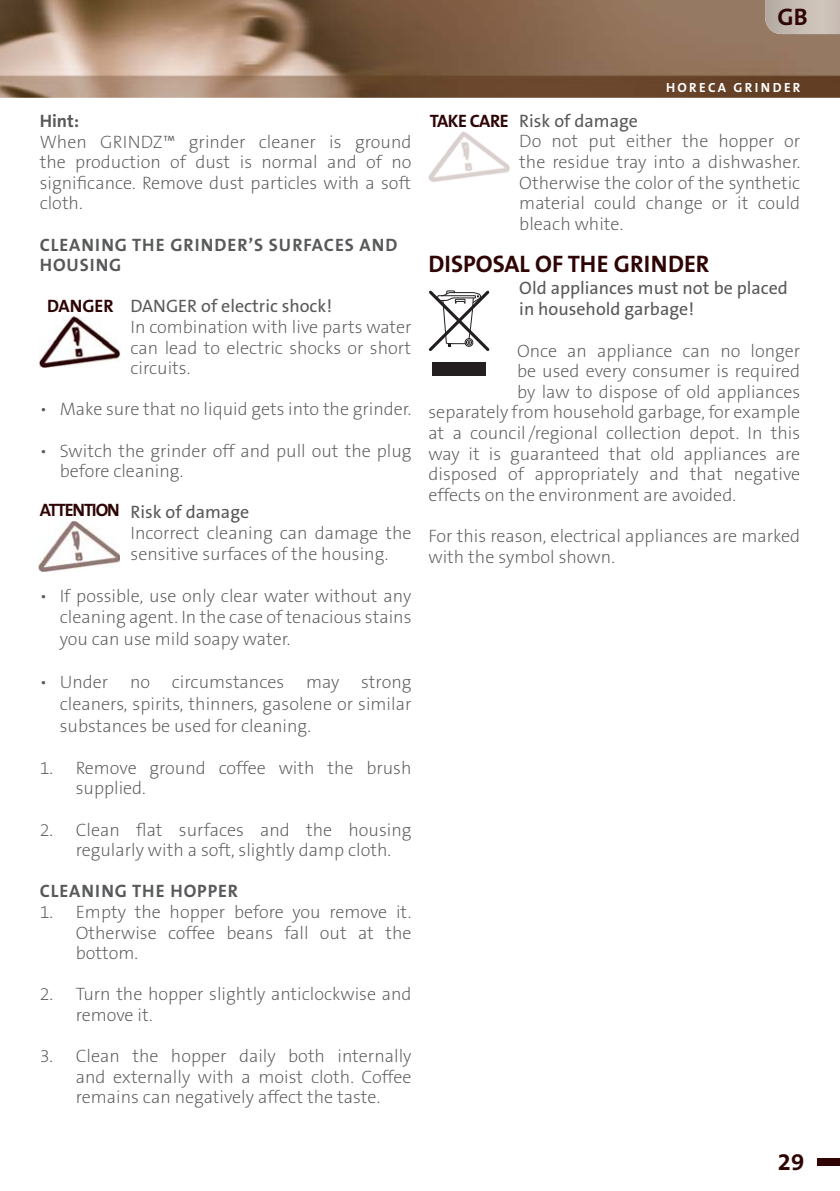
<style>
.page{position:relative;width:840px;height:1191px;background:#fff}
.page>*{position:absolute;margin:0;border:0;box-sizing:border-box;transform-origin:0 0}
.t1{font:700 24px "The Sans B7";color:#2e0405}
.t2{font:200 18px/20.6px "The Sans B2";color:#58595b;text-align:justify}
.t3{font:18px/21.6px "The Sans B5 Plain";color:#58595b}
.t4{font:700 18px/20.6px "The Sans B7";letter-spacing:.05em;color:#58595b}
.t5{font:700 18px "The Sans B7";letter-spacing:-.035em;color:#2e0405}
.t6{font:700 18px "The Sans B7";letter-spacing:-.065em;color:#2e0405}
.t7{font:700 13.4px "The Sans B7";letter-spacing:.17em;color:#fff}
</style>
<div class="page">
<img style="left:0;top:0;width:839px;height:98px">
<img style="left:764px;top:0;width:75px;height:34px">
<div style="left:816px;top:1158px;width:23px;height:7px;background:#2e0405"></div>
<img style="left:40px;top:317px;width:80px;height:51px">
<img style="left:39px;top:521px;width:80px;height:51px">
<img style="left:428px;top:132px;width:81px;height:50px">
<div style="left:432px;top:362px;width:53px;height:13px;background:#231f20"></div>
<svg style="left:428px;top:290px;width:62px;height:61px"></svg>
<h1 class="t1" style="left:777px;top:5px;width:32px">GB</h1>
<p class="t4" style="left:40px;top:111px;width:41px">Hint:</p>
<p class="t2" style="left:40px;top:132px;width:373px">When GRINDZ™ grinder cleaner is ground the production of dust is normal and of no significance. Remove dust particles with a soft cloth.</p>
<p class="t4" style="left:40px;top:235px;width:359px">CLEANING THE GRINDER’S SURFACES AND<br>HOUSING</p>
<p class="t3" style="left:130px;top:296px;width:203px">DANGER of electric shock!</p>
<p class="t2" style="left:130px;top:317px;width:282px">In combination with live parts water can lead to electric shocks or short circuits.</p>
<p class="t2" style="left:40px;top:400px;width:373px">• Make sure that no liquid gets into the grinder.</p>
<p class="t2" style="left:60px;top:441px;width:353px;text-indent:-20px">• Switch the grinder off and pull out the plug before cleaning.</p>
<p class="t3" style="left:130px;top:502px;width:120px">Risk of damage</p>
<p class="t2" style="left:130px;top:523px;width:282px">Incorrect cleaning can damage the sensitive surfaces of the housing.</p>
<p class="t2" style="left:60px;top:586px;width:353px;line-height:21.6px;text-indent:-20px">• If possible, use only clear water without any cleaning agent. In the case of tenacious stains you can use mild soapy water.</p>
<p class="t2" style="left:60px;top:672px;width:353px;line-height:21.6px;text-indent:-20px">• Under no circumstances may strong cleaners, spirits, thinners, gasolene or similar substances be used for cleaning.</p>
<p class="t2" style="left:76px;top:758px;width:337px;text-indent:-36px">1. Remove ground coffee with the brush supplied.</p>
<p class="t2" style="left:76px;top:820px;width:337px;text-indent:-36px">2. Clean flat surfaces and the housing regularly with a soft, slightly damp cloth.</p>
<p class="t4" style="left:40px;top:881px;width:200px">CLEANING THE HOPPER</p>
<p class="t2" style="left:76px;top:902px;width:337px;text-indent:-36px">1. Empty the hopper before you remove it.<br>Otherwise coffee beans fall out at the bottom.</p>
<p class="t2" style="left:76px;top:984px;width:337px;text-indent:-36px">2. Turn the hopper slightly anticlockwise and remove it.</p>
<p class="t2" style="left:76px;top:1046px;width:337px;text-indent:-36px">3. Clean the hopper daily both internally and externally with a moist cloth. Coffee remains can negatively affect the taste.</p>
<p class="t5" style="left:47px;top:297px;width:68px">DANGER</p>
<p class="t6" style="left:40px;top:501px;width:81px">ATTENTION</p>
<p class="t7" style="left:665px;top:80px;width:136px">HORECA GRINDER</p>
<p class="t3" style="left:519px;top:111px;width:120px">Risk of damage</p>
<p class="t2" style="left:519px;top:132px;width:282px">Do not put either the hopper or the residue tray into a dishwasher.<br>Otherwise the color of the synthetic material could change or it could bleach white.</p>
<h1 class="t1" style="left:428px;top:252px;width:282px">DISPOSAL OF THE GRINDER</h1>
<p class="t3" style="left:519px;top:278px;width:270px">Old appliances must not be placed in household garbage!</p>
<p class="t2" style="left:517px;top:341px;width:284px">Once an appliance can no longer</p>
<p class="t2" style="left:517px;top:361px;width:284px">be used every consumer is required</p>
<p class="t2" style="left:517px;top:382px;width:284px">by law to dispose of old appliances</p>
<p class="t2" style="left:428px;top:403px;width:373px">separately from household garbage, for example</p>
<p class="t2" style="left:428px;top:423px;width:373px">at a council /regional collection depot. In this</p>
<p class="t2" style="left:428px;top:444px;width:373px">way it is guaranteed that old appliances are</p>
<p class="t2" style="left:428px;top:464px;width:373px">disposed of appropriately and that negative</p>
<p class="t2" style="left:428px;top:485px;width:309px">effects on the environment are avoided.</p>
<p class="t2" style="left:428px;top:526px;width:373px">For this reason, electrical appliances are marked with the symbol shown.</p>
<p class="t5" style="left:429px;top:112px;width:80px">TAKE CARE</p>
<h1 class="t1" style="left:777px;top:1149px;width:28px">29</h1>
</div>
